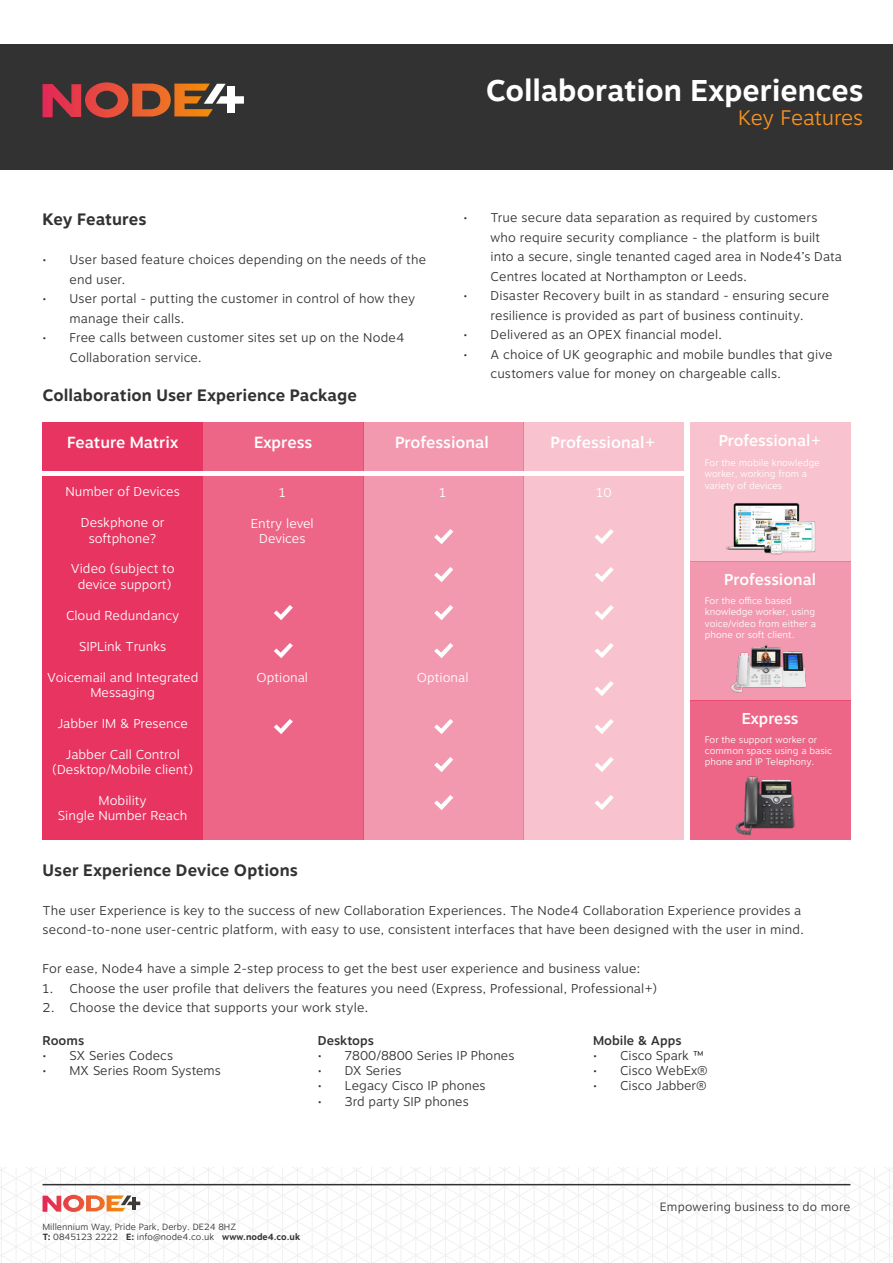
<style>
.page{position:relative;width:893px;height:1263px;background:#fff}
.page>*{position:absolute;margin:0;border:0;box-sizing:border-box;transform-origin:0 0}
.t1{font:700 30px "Motiva Sans";letter-spacing:-.005em;color:#fff}
.t2{font:300 21px "Motiva Sans";letter-spacing:-.015em;color:#f79220}
.t3{font:700 16.5px "Motiva Sans";letter-spacing:.005em;color:#323232}
.t4{font:500 16.05px "Motiva Sans";color:#fff}
.t5{font:500 15.75px "Motiva Sans";color:#fff}
.t6{font:300 12.9px/15.5px "Motiva Sans";color:#fff;text-align:center}
.t7{font:300 12.75px/19.5px "Motiva Sans";letter-spacing:.005em;color:#323232}
.t8{font:500 12.75px "Motiva Sans";color:#323232}
.t9{font:300 12px "Motiva Sans";letter-spacing:.01em;color:#323232}
.t10{font:300 9.45px/11.4px "Motiva Sans";color:#fff}
.t11{font:300 9px/10.8px "Motiva Sans";color:#323232}
.s1{font-weight:700}
</style>
<div class="page">
<div style="left:0;top:44px;width:893px;height:126px;background:#323232"></div>
<svg style="left:43px;top:82px;width:201px;height:36px"></svg>
<svg style="left:0;top:1167px;width:893px;height:96px"></svg>
<div style="left:43px;top:422px;width:160px;height:49px;background:#e83460"></div>
<div style="left:43px;top:476px;width:160px;height:364px;background:#e83460"></div>
<div style="left:203px;top:422px;width:160px;height:49px;background:#ed6687"></div>
<div style="left:203px;top:476px;width:160px;height:364px;background:#ed6687"></div>
<div style="left:363px;top:422px;width:161px;height:49px;background:#f399af"></div>
<div style="left:363px;top:476px;width:161px;height:364px;background:#f399af"></div>
<div style="left:524px;top:422px;width:160px;height:49px;background:#f8c2cf"></div>
<div style="left:524px;top:476px;width:160px;height:364px;background:#f8c2cf"></div>
<div style="left:690px;top:422px;width:160px;height:139px;background:#f8c2cf"></div>
<div style="left:690px;top:561px;width:160px;height:140px;background:#f399af"></div>
<div style="left:690px;top:701px;width:160px;height:139px;background:#ed6687"></div>
<svg style="left:595px;top:529px;width:19px;height:15px"></svg>
<svg style="left:434px;top:529px;width:19px;height:15px"></svg>
<svg style="left:595px;top:567px;width:19px;height:15px"></svg>
<svg style="left:434px;top:567px;width:19px;height:15px"></svg>
<svg style="left:595px;top:605px;width:19px;height:15px"></svg>
<svg style="left:434px;top:605px;width:19px;height:15px"></svg>
<svg style="left:274px;top:605px;width:19px;height:15px"></svg>
<svg style="left:595px;top:643px;width:19px;height:15px"></svg>
<svg style="left:434px;top:643px;width:19px;height:15px"></svg>
<svg style="left:274px;top:643px;width:19px;height:15px"></svg>
<svg style="left:595px;top:681px;width:19px;height:15px"></svg>
<svg style="left:595px;top:719px;width:19px;height:15px"></svg>
<svg style="left:434px;top:719px;width:19px;height:15px"></svg>
<svg style="left:274px;top:719px;width:19px;height:15px"></svg>
<svg style="left:595px;top:757px;width:19px;height:15px"></svg>
<svg style="left:434px;top:757px;width:19px;height:15px"></svg>
<svg style="left:595px;top:795px;width:19px;height:15px"></svg>
<svg style="left:434px;top:795px;width:19px;height:15px"></svg>
<img style="left:735px;top:776px;width:60px;height:60px">
<img style="left:724px;top:644px;width:92px;height:57px">
<img style="left:726px;top:503px;width:89px;height:52px">
<h1 class="t1" style="left:486px;top:69px;width:379px">Collaboration Experiences</h1>
<h2 class="t2" style="left:738px;top:102px;width:126px">Key Features</h2>
<p class="t7" style="left:490px;top:208px;width:353px;text-indent:-27px">• True secure data separation as required by customers who require security compliance - the platform is built into a secure, single tenanted caged area in Node4’s Data Centres located at Northampton or Leeds.</p>
<p class="t7" style="left:463px;top:286px;width:367px;text-align:center">• Disaster Recovery built in as standard - ensuring secure resilience is provided as part of business continuity.</p>
<p class="t7" style="left:463px;top:325px;width:260px">• Delivered as an OPEX financial model.</p>
<p class="t7" style="left:490px;top:345px;width:343px;text-indent:-27px">• A choice of UK geographic and mobile bundles that give customers value for money on chargeable calls.</p>
<p class="t3" style="left:43px;top:207px;width:105px">Key Features</p>
<p class="t7" style="left:70px;top:250px;width:358px;text-indent:-27px">• User based feature choices depending on the needs of the end user.</p>
<p class="t7" style="left:70px;top:289px;width:347px;text-indent:-27px">• User portal - putting the customer in control of how they manage their calls.</p>
<p class="t7" style="left:70px;top:328px;width:337px;text-indent:-27px">• Free calls between customer sites set up on the Node4<br>Collaboration service.</p>
<p class="t3" style="left:43px;top:383px;width:316px">Collaboration User Experience Package</p>
<p class="t4" style="left:67px;top:430px;width:113px">Feature Matrix</p>
<p class="t6" style="left:66px;top:484px;width:116px">Number of Devices</p>
<p class="t6" style="left:81px;top:515px;width:85px">Deskphone or softphone?</p>
<p class="t6" style="left:71px;top:561px;width:105px">Video (subject to device support)</p>
<p class="t6" style="left:66px;top:608px;width:115px">Cloud Redundancy</p>
<p class="t6" style="left:79px;top:638px;width:89px">SIPLink Trunks</p>
<p class="t6" style="left:47px;top:669px;width:153px">Voicemail and Integrated<br>Messaging</p>
<p class="t6" style="left:57px;top:716px;width:132px">Jabber IM &amp; Presence</p>
<p class="t6" style="left:52px;top:746px;width:142px">Jabber Call Control (Desktop/Mobile client)</p>
<p class="t6" style="left:58px;top:793px;width:131px">Mobility<br>Single Number Reach</p>
<p class="t4" style="left:254px;top:430px;width:59px">Express</p>
<p class="t4" style="left:395px;top:430px;width:95px">Professional</p>
<p class="t4" style="left:551px;top:430px;width:107px">Professional+</p>
<p class="t5" style="left:719px;top:429px;width:104px">Professional+</p>
<p class="t10" style="left:705px;top:457px;width:117px">For the mobile knowledge worker, working from a variety of devices</p>
<p class="t6" style="left:596px;top:485px;width:17px">10</p>
<p class="t6" style="left:279px;top:485px;width:9px">1</p>
<p class="t6" style="left:251px;top:516px;width:64px">Entry level<br>Devices</p>
<p class="t6" style="left:439px;top:485px;width:9px">1</p>
<p class="t5" style="left:724px;top:568px;width:93px">Professional</p>
<p class="t10" style="left:705px;top:595px;width:113px">For the office based knowledge worker, using voice/video from either a phone or soft client.</p>
<p class="t6" style="left:257px;top:670px;width:53px">Optional</p>
<p class="t6" style="left:417px;top:670px;width:53px">Optional</p>
<p class="t5" style="left:742px;top:707px;width:58px">Express</p>
<p class="t10" style="left:705px;top:734px;width:129px">For the support worker or common space using a basic phone and IP Telephony.</p>
<p class="t3" style="left:43px;top:858px;width:257px">User Experience Device Options</p>
<p class="t7" style="left:43px;top:900px;width:763px">The user Experience is key to the success of new Collaboration Experiences. The Node4 Collaboration Experience provides a second-to-none user-centric platform, with easy to use, consistent interfaces that have been designed with the user in mind.</p>
<p class="t7" style="left:43px;top:959px;width:600px">For ease, Node4 have a simple 2-step process to get the best user experience and business value:</p>
<p class="t7" style="left:43px;top:978px;width:616px">1. Choose the user profile that delivers the features you need (Express, Professional, Professional+)</p>
<p class="t7" style="left:43px;top:998px;width:328px">2. Choose the device that supports your work style.</p>
<p class="t8" style="left:43px;top:1031px;width:43px">Rooms</p>
<p class="t7" style="left:43px;top:1046px;width:132px">• SX Series Codecs</p>
<p class="t7" style="left:43px;top:1061px;width:180px">• MX Series Room Systems</p>
<p class="t8" style="left:318px;top:1031px;width:58px">Desktops</p>
<p class="t7" style="left:318px;top:1046px;width:198px">• 7800/8800 Series IP Phones</p>
<p class="t7" style="left:318px;top:1061px;width:85px">• DX Series</p>
<p class="t7" style="left:318px;top:1076px;width:169px">• Legacy Cisco IP phones</p>
<p class="t7" style="left:318px;top:1092px;width:152px">• 3rd party SIP phones</p>
<p class="t8" style="left:593px;top:1031px;width:90px">Mobile &amp; Apps</p>
<p class="t7" style="left:593px;top:1046px;width:112px">• Cisco Spark ™</p>
<p class="t7" style="left:593px;top:1061px;width:116px">• Cisco WebEx®</p>
<p class="t7" style="left:593px;top:1076px;width:115px">• Cisco Jabber®</p>
<p class="t11" style="left:43px;top:1221px;width:259px">Millennium Way, Pride Park, Derby. DE24 8HZ<br><span class="s1">T:</span> 0845123 2222 <span class="s1">E:</span> info@node4.co.uk <span class="s1">www.node4.co.uk</span></p>
<p class="t9" style="left:660px;top:1198px;width:192px">Empowering business to do more</p>
</div>
